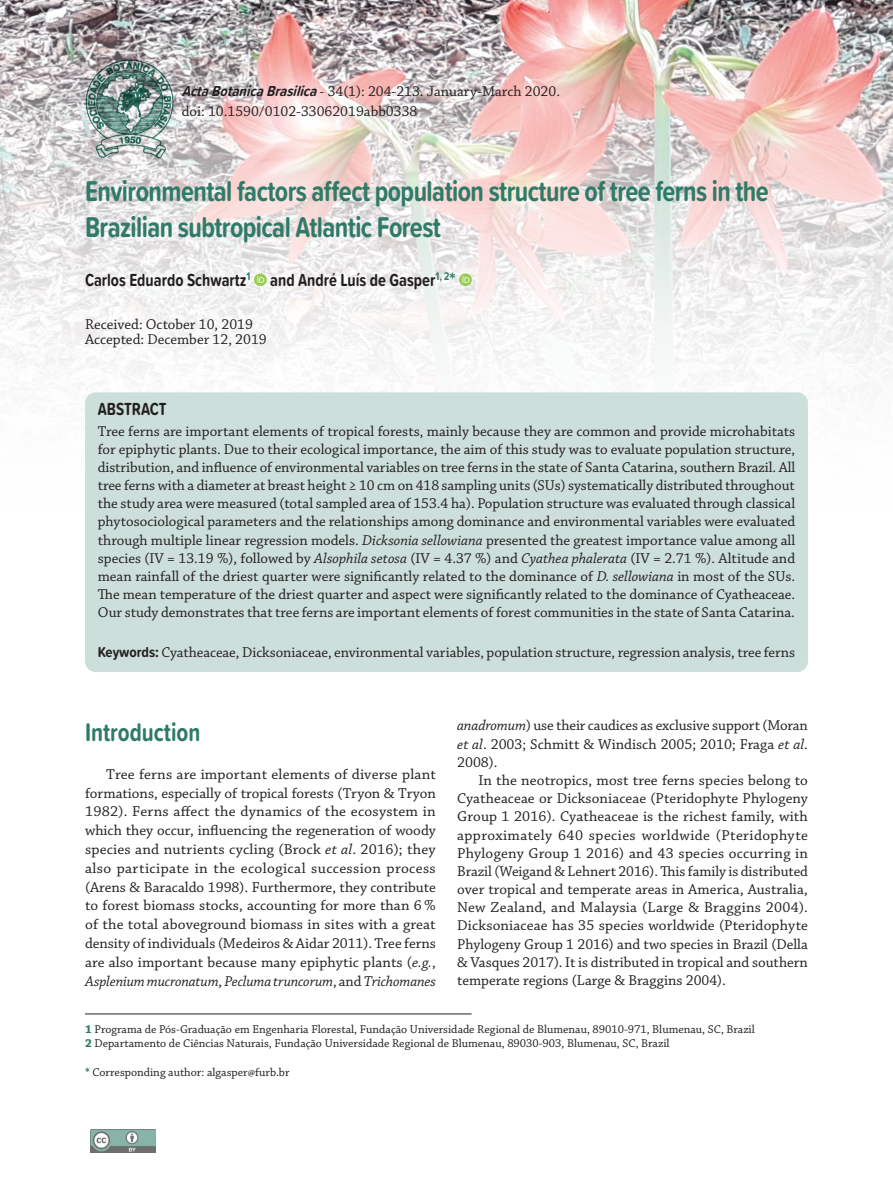
<style>
.page{position:relative;width:893px;height:1191px;background:#fff}
.page>*{position:absolute;margin:0;border:0;box-sizing:border-box;transform-origin:0 0}
.t1{font:700 29.7px/36.2px "Proxima Soft Cond";letter-spacing:-.02em;color:#2f7b67;scale:.91 1}
.t2{font:700 26.4px "Proxima Soft Cond";color:#2f7b67;scale:.91 1}
.t3{font:700 18.15px "Proxima Soft Cond";color:#231f20;scale:.91 1}
.t4{font:15px/18.1px "Chaparral Pro";color:#231f20;text-align:justify}
.t5{font:12px/14.4px "Chaparral Pro";color:#231f20}
.s1{font-family:"Proxima Soft Cond";font-weight:700;font-style:italic}
.s2{font-size:19.8px;color:#2f7b67}
.s3{font-style:italic}
.s4{font-family:"Proxima Soft Cond";font-weight:700}
.s5{font-weight:700;color:#2f7b67}
</style>
<div class="page">
<img style="left:0;top:0;width:893px;height:377px">
<div style="left:85px;top:392px;width:723px;height:280px;background:#cddfdb;border-radius:11px"></div>
<hr style="left:85px;top:1013px;width:387px;height:1px;background:#231f20">
<img style="left:91px;top:1129px;width:65px;height:23px">
<img style="left:82px;top:54px;width:98px;height:111px">
<svg style="left:254px;top:273px;width:13px;height:13px"></svg>
<svg style="left:257px;top:276px;width:7px;height:7px"></svg>
<svg style="left:459px;top:273px;width:13px;height:13px"></svg>
<svg style="left:462px;top:276px;width:7px;height:7px"></svg>
<p class="t4" style="left:182px;top:82px;width:380px"><span class="s1">ActaBotanicaBrasilica</span>- 34(1): 204-213. January-March 2020.</p>
<p class="t4" style="left:182px;top:103px;width:237px">doi: 10.1590/0102-33062019abb0338</p>
<h1 class="t1" style="left:85px;top:171px;width:753px">Environmental factors affect population structure of tree ferns in the<br>Brazilian subtropical Atlantic Forest</h1>
<p class="t3" style="left:85px;top:266px;width:409px">Carlos Eduardo Schwartz<sup>1</sup> and André Luís de Gasper<sup>1,</sup> <sup>2</sup><span class="s2">*</span></p>
<p class="t4" style="left:85px;top:317px;width:183px;line-height:15.1px">Received: October 10, 2019<br>Accepted: December 12, 2019</p>
<p class="t3" style="left:98px;top:395px;width:77px">ABSTRACT</p>
<p class="t4" style="left:98px;top:422px;width:699px">Tree ferns are important elements of tropical forests, mainly because they are common and provide microhabitats for epiphytic plants. Due to their ecological importance, the aim of this study was to evaluate population structure, distribution, and influence of environmental variables on tree ferns in the state of Santa Catarina, southern Brazil. All tree ferns with a diameter at breast height ≥ 10 cm on 418 sampling units (SUs) systematically distributed throughout the study area were measured (total sampled area of 153.4 ha). Population structure was evaluated through classical phytosociological parameters and the relationships among dominance and environmental variables were evaluated through multiple linear regression models. <span class="s3">Dicksonia sellowiana</span> presented the greatest importance value among all species (IV = 13.19 %), followed by <span class="s3">Alsophila setosa</span> (IV = 4.37 %) and <span class="s3">Cyathea phalerata</span> (IV = 2.71 %). Altitude and mean rainfall of the driest quarter were significantly related to the dominance of <span class="s3">D. sellowiana</span> in most of the SUs.<br>The mean temperature of the driest quarter and aspect were significantly related to the dominance of Cyatheaceae.<br>Our study demonstrates that tree ferns are important elements of forest communities in the state of Santa Catarina.</p>
<p class="t4" style="left:98px;top:643px;width:699px"><span class="s4">Keywords:</span> Cyatheaceae, Dicksoniaceae, environmental variables, population structure, regression analysis, tree ferns</p>
<p class="t4" style="left:457px;top:717px;width:352px"><span class="s3">anadromum</span>) use their caudices as exclusive support (Moran <span class="s3">et al</span>. 2003; Schmitt &amp; Windisch 2005; 2010; Fraga <span class="s3">et al</span>.<br>2008).</p>
<p class="t4" style="left:457px;top:771px;width:352px;text-indent:21px">In the neotropics, most tree ferns species belong to Cyatheaceae or Dicksoniaceae (Pteridophyte Phylogeny Group 1 2016). Cyatheaceae is the richest family, with approximately 640 species worldwide (Pteridophyte Phylogeny Group 1 2016) and 43 species occurring in Brazil (Weigand &amp; Lehnert 2016). This family is distributed over tropical and temperate areas in America, Australia, New Zealand, and Malaysia (Large &amp; Braggins 2004).<br>Dicksoniaceae has 35 species worldwide (Pteridophyte Phylogeny Group 1 2016) and two species in Brazil (Della &amp; Vasques 2017). It is distributed in tropical and southern temperate regions (Large &amp; Braggins 2004).</p>
<p class="t5" style="left:85px;top:1022px;width:671px"><span class="s5">1</span> Programa de Pós-Graduação em Engenharia Florestal, Fundação Universidade Regional de Blumenau, 89010-971, Blumenau, SC, Brazil<br><span class="s5">2</span> Departamento de Ciências Naturais, Fundação Universidade Regional de Blumenau, 89030-903, Blumenau, SC, Brazil</p>
<p class="t5" style="left:85px;top:1065px;width:206px"><span class="s5">*</span> Corresponding author: algasper@furb.br</p>
<h2 class="t2" style="left:85px;top:712px;width:128px">Introduction</h2>
<p class="t4" style="left:85px;top:765px;width:352px;line-height:18.8px;text-indent:21px">Tree ferns are important elements of diverse plant formations, especially of tropical forests (Tryon &amp; Tryon 1982). Ferns affect the dynamics of the ecosystem in which they occur, influencing the regeneration of woody species and nutrients cycling (Brock <span class="s3">et al</span>. 2016); they also participate in the ecological succession process (Arens &amp; Baracaldo 1998). Furthermore, they contribute to forest biomass stocks, accounting for more than 6 % of the total aboveground biomass in sites with a great density of individuals (Medeiros &amp; Aidar 2011). Tree ferns are also important because many epiphytic plants (<span class="s3">e.g.</span>, <span class="s3">Asplenium mucronatum</span>, <span class="s3">Pecluma truncorum</span>, and <span class="s3">Trichomanes</span></p>
</div>
